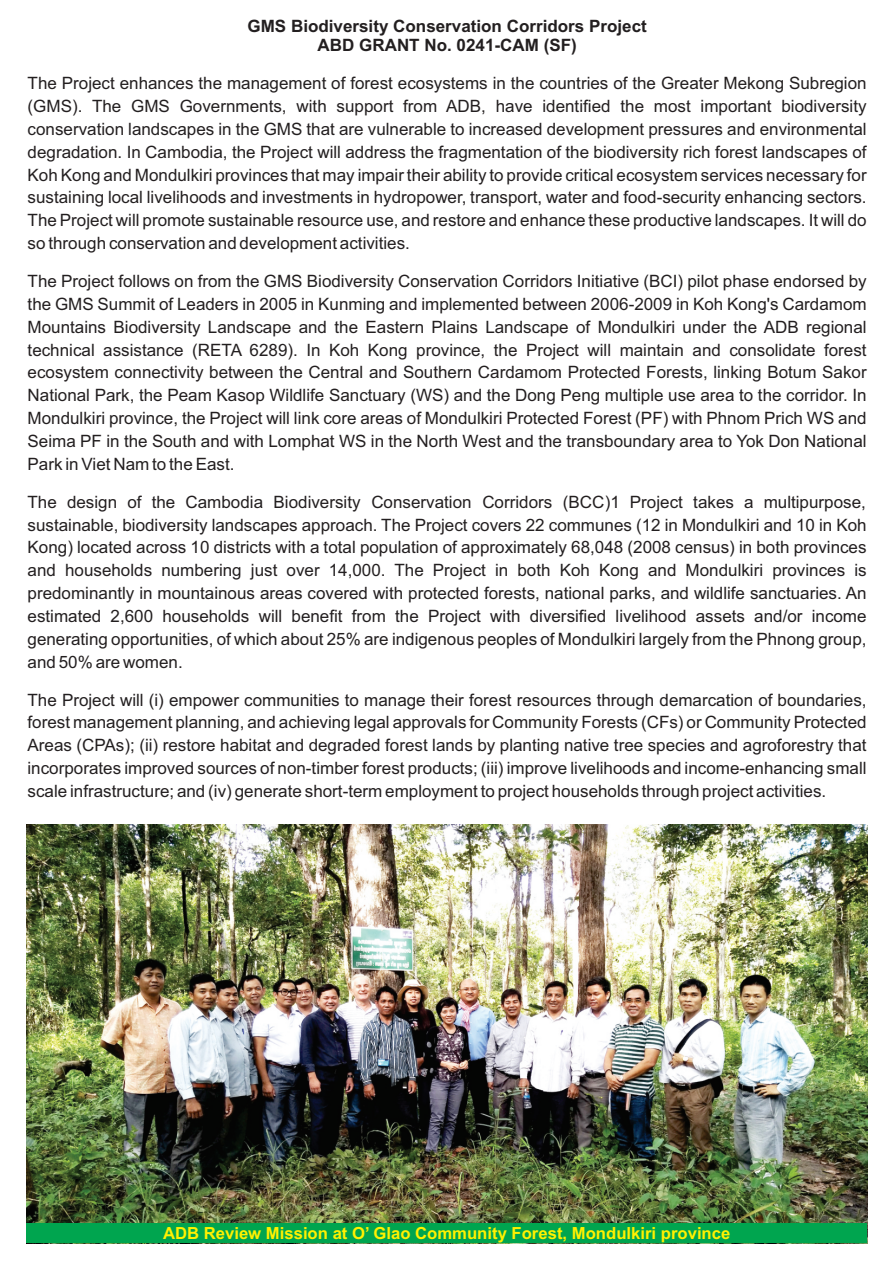
<style>
.page{position:relative;width:893px;height:1263px;background:#fff}
.page>*{position:absolute;margin:0;border:0;box-sizing:border-box;transform-origin:0 0}
.t1{font:17.1px/22.8px "Arial";color:#231f20;text-align:justify}
.t2{font:700 17.1px/19px "Arial";color:#231f20;text-align:center}
.t3{font:700 16.65px "Arial";color:#fff101}
</style>
<div class="page">
<img style="left:26px;top:824px;width:841px;height:399px">
<div style="left:26px;top:1223px;width:841px;height:20px;background:#00a54f"></div>
<p class="t2" style="left:248px;top:18px;width:401px">GMS Biodiversity Conservation Corridors Project<br>ABD GRANT No. 0241-CAM (SF)</p>
<p class="t1" style="left:28px;top:73px;width:841px">The Project enhances the management of forest ecosystems in the countries of the Greater Mekong Subregion (GMS). The GMS Governments, with support from ADB, have identified the most important biodiversity conservation landscapes in the GMS that are vulnerable to increased development pressures and environmental degradation. In Cambodia, the Project will address the fragmentation of the biodiversity rich forest landscapes of Koh Kong and Mondulkiri provinces that may impair their ability to provide critical ecosystem services necessary for sustaining local livelihoods and investments in hydropower, transport, water and food-security enhancing sectors.<br>The Project will promote sustainable resource use, and restore and enhance these productive landscapes. It will do so through conservation and development activities.</p>
<p class="t1" style="left:28px;top:271px;width:841px">The Project follows on from the GMS Biodiversity Conservation Corridors Initiative (BCI) pilot phase endorsed by the GMS Summit of Leaders in 2005 in Kunming and implemented between 2006-2009 in Koh Kong's Cardamom Mountains Biodiversity Landscape and the Eastern Plains Landscape of Mondulkiri under the ADB regional technical assistance (RETA 6289). In Koh Kong province, the Project will maintain and consolidate forest ecosystem connectivity between the Central and Southern Cardamom Protected Forests, linking Botum Sakor National Park, the Peam Kasop Wildlife Sanctuary (WS) and the Dong Peng multiple use area to the corridor. In Mondulkiri province, the Project will link core areas of Mondulkiri Protected Forest (PF) with Phnom Prich WS and Seima PF in the South and with Lomphat WS in the North West and the transboundary area to Yok Don National Park in Viet Nam to the East.</p>
<p class="t1" style="left:28px;top:492px;width:841px">The design of the Cambodia Biodiversity Conservation Corridors (BCC)1 Project takes a multipurpose, sustainable, biodiversity landscapes approach. The Project covers 22 communes (12 in Mondulkiri and 10 in Koh Kong) located across 10 districts with a total population of approximately 68,048 (2008 census) in both provinces and households numbering just over 14,000. The Project in both Koh Kong and Mondulkiri provinces is predominantly in mountainous areas covered with protected forests, national parks, and wildlife sanctuaries. An estimated 2,600 households will benefit from the Project with diversified livelihood assets and/or income generating opportunities, of which about 25% are indigenous peoples of Mondulkiri largely from the Phnong group, and 50% are women.</p>
<p class="t1" style="left:28px;top:690px;width:841px">The Project will (i) empower communities to manage their forest resources through demarcation of boundaries, forest management planning, and achieving legal approvals for Community Forests (CFs) or Community Protected Areas (CPAs); (ii) restore habitat and degraded forest lands by planting native tree species and agroforestry that incorporates improved sources of non-timber forest products; (iii) improve livelihoods and income-enhancing small scale infrastructure; and (iv) generate short-term employment to project households through project activities.</p>
<p class="t3" style="left:163px;top:1226px;width:569px">ADB Review Mission at O’ Glao Community Forest, Mondulkiri province</p>
</div>
